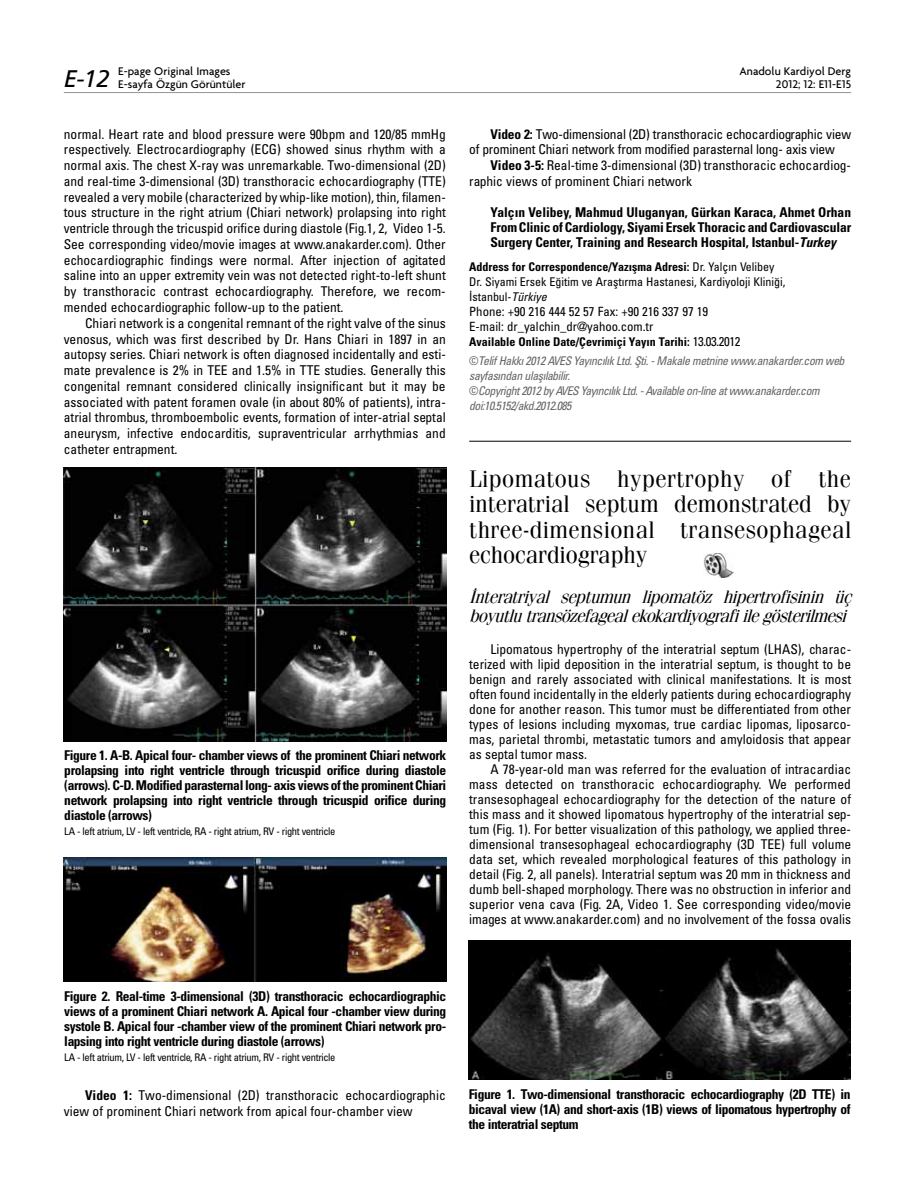
<style>
.page{position:relative;width:915px;height:1191px;background:#fff}
.page>*{position:absolute;margin:0;border:0;box-sizing:border-box;transform-origin:0 0}
.t1{font:24px/25.5px "Fenice Tr";letter-spacing:.02em;color:#000;text-align:justify}
.t2{font:24px "Frutiger Italic Tr";color:#000}
.t3{font:italic 18px/19.5px "Fenice Tr";color:#000}
.t4{font:13.5px/15.8px "Univers Condensed Tr";color:#000;text-align:justify}
.t5{font:13.5px/15px "Univers Cond Bd Tr";letter-spacing:-.03em;color:#000;text-align:justify}
.t6{font:12.75px/15px "Univers Condensed Tr";color:#000}
.t7{font:12px/15px "Univers Cond Ita Tr";letter-spacing:-.04em;color:#636466}
.t8{font:12px "Univers Cond Bd Tr";color:#000}
.t9{font:12px/15px "Univers Condensed Tr";color:#000}
.t10{font:500 12px/13.5px "Firma";color:#000}
.t11{font:10.5px "Univers Condensed Tr";letter-spacing:-.03em;color:#000}
.s1{font-family:"Univers Cond Bd Tr"}
.s2{font-family:"Univers Cond Bd Ita Tr"}
.s3{font-family:"Univers Condensed Tr"}
.s4{font-family:"Univers Cond Ita Tr"}
.s5{font-family:"Univers Condensed Tr";font-size:12.75px}
</style>
<div class="page">
<img style="left:704px;top:553px;width:29px;height:24px">
<img style="left:64px;top:468px;width:382px;height:273px">
<img style="left:468px;top:940px;width:382px;height:139px">
<img style="left:64px;top:857px;width:382px;height:125px">
<hr style="left:469px;top:441px;width:381px;height:1px;background:#000">
<hr style="left:64px;top:92px;width:786px;height:1px;background:#939598">
<p class="t10" style="left:118px;top:64px;width:129px">E-page Original Images<br>E-sayfa Özgün Görüntüler</p>
<p class="t10" style="left:739px;top:64px;width:113px">Anadolu Kardiyol Derg</p>
<h1 class="t2" style="left:64px;top:65px;width:47px">E-12</h1>
<p class="t10" style="left:775px;top:78px;width:77px">2012; 12: E11-E15</p>
<p class="t4" style="left:64px;top:126px;width:383px">normal. Heart rate and blood pressure were 90bpm and 120/85 mmHg respectively. Electrocardiography (ECG) showed sinus rhythm with a normal axis. The chest X-ray was unremarkable. Two-dimensional (2D) and real-time 3-dimensional (3D) transthoracic echocardiography (TTE) revealed a very mobile (characterized by whip-like motion), thin, filamen&shy;tous structure in the right atrium (Chiari network) prolapsing into right ventricle through the tricuspid orifice during diastole (Fig.1, 2, Video 1-5.<br>See corresponding video/movie images at www.anakarder.com). Other echocardiographic findings were normal. After injection of agitated saline into an upper extremity vein was not detected right-to-left shunt by transthoracic contrast echocardiography. Therefore, we recom&shy;mended echocardiographic follow-up to the patient.</p>
<p class="t4" style="left:64px;top:315px;width:383px;text-indent:21px">Chiari network is a congenital remnant of the right valve of the sinus venosus, which was first described by Dr. Hans Chiari in 1897 in an autopsy series. Chiari network is often diagnosed incidentally and esti&shy;mate prevalence is 2% in TEE and 1.5% in TTE studies. Generally this congenital remnant considered clinically insignificant but it may be associated with patent foramen ovale (in about 80% of patients), intra&shy;atrial thrombus, thromboembolic events, formation of inter-atrial septal aneurysm, infective endocarditis, supraventricular arrhythmias and catheter entrapment.</p>
<p class="t5" style="left:64px;top:748px;width:383px">Figure 1. A-B. Apical four- chamber views of the prominent Chiari network prolapsing into right ventricle through tricuspid orifice during diastole (arrows). C-D. Modified parasternal long- axis views of the prominent Chiari network prolapsing into right ventricle through tricuspid orifice during diastole (arrows)</p>
<p class="t11" style="left:64px;top:825px;width:272px">LA - left atrium, LV - left ventricle, RA - right atrium, RV - right ventricle</p>
<p class="t4" style="left:469px;top:126px;width:383px;text-indent:21px"><span class="s1">Video 2:</span> Two-dimensional (2D) transthoracic echocardiographic view of prominent Chiari network from modified parasternal long- axis view</p>
<p class="t4" style="left:469px;top:157px;width:383px;text-indent:21px"><span class="s1">Video 3-5:</span> Real-time 3-dimensional (3D) transthoracic echocardiog&shy;raphic views of prominent Chiari network</p>
<p class="t5" style="left:490px;top:204px;width:362px">Yalçın Velibey, Mahmud Uluganyan, Gürkan Karaca, Ahmet Orhan From Clinic of Cardiology, Siyami Ersek Thoracic and Cardiovascular Surgery Center, Training and Research Hospital, Istanbul-<span class="s2">Turkey</span></p>
<p class="t8" style="left:469px;top:259px;width:307px">Address for Correspondence/Yaz›şma Adresi: <span class="s3">Dr. Yalçın Velibey</span></p>
<p class="t9" style="left:469px;top:274px;width:318px">Dr. Siyami Ersek Eğitim ve Araştırma Hastanesi, Kardiyoloji Kliniği,<br>İstanbul-<span class="s4">Türkiye</span></p>
<p class="t6" style="left:469px;top:304px;width:240px">Phone: +90 216 444 52 57 Fax: +90 216 337 97 19<br>E-mail: dr_yalchin_dr@yahoo.com.tr</p>
<p class="t8" style="left:469px;top:334px;width:272px">Available Online Date/Çevrimiçi Yayın Tarihi: <span class="s5">13.03.2012</span></p>
<p class="t7" style="left:469px;top:353px;width:377px"><span class="s3">©</span>Telif Hakk› 2012 AVES Yay›nc›l›k Ltd. Şti. - Makale metnine www.anakarder.com web sayfas›ndan ulaş›labilir.<br><span class="s3">©</span>Copyright 2012 by AVES Yay›nc›l›k Ltd. - Available on-line at www.anakarder.com doi:10.5152/akd.2012.085</p>
<h1 class="t1" style="left:469px;top:466px;width:383px">Lipomatous hypertrophy of the interatrial septum demonstrated by three-dimensional transesophageal echocardiography</h1>
<h2 class="t3" style="left:469px;top:586px;width:389px">İnteratriyal septumun lipomatöz hipertrofisinin üç boyutlutransözefagealekokardiyografiilegösterilmesi</h2>
<p class="t4" style="left:469px;top:641px;width:383px;line-height:15px;text-indent:21px">Lipomatous hypertrophy of the interatrial septum (LHAS), charac&shy;terized with lipid deposition in the interatrial septum, is thought to be benign and rarely associated with clinical manifestations. It is most often found incidentally in the elderly patients during echocardiography done for another reason. This tumor must be differentiated from other types of lesions including myxomas, true cardiac lipomas, liposarco&shy;mas, parietal thrombi, metastatic tumors and amyloidosis that appear as septal tumor mass.</p>
<p class="t4" style="left:469px;top:761px;width:383px;line-height:15px;text-indent:21px">A 78-year-old man was referred for the evaluation of intracardiac mass detected on transthoracic echocardiography. We performed transesophageal echocardiography for the detection of the nature of this mass and it showed lipomatous hypertrophy of the interatrial sep&shy;tum (Fig. 1). For better visualization of this pathology, we applied three&shy;dimensional transesophageal echocardiography (3D TEE) full volume data set, which revealed morphological features of this pathology in detail (Fig. 2, all panels). Interatrial septum was 20 mm in thickness and dumb bell-shaped morphology. There was no obstruction in inferior and superior vena cava (Fig. 2A, Video 1. See corresponding video/movie images at www.anakarder.com) and no involvement of the fossa ovalis</p>
<p class="t5" style="left:64px;top:988px;width:383px">Figure 2. Real-time 3-dimensional (3D) transthoracic echocardiographic views of a prominent Chiari network A. Apical four -chamber view during systole B. Apical four -chamber view of the prominent Chiari network pro&shy;lapsing into right ventricle during diastole (arrows)</p>
<p class="t11" style="left:64px;top:1050px;width:272px">LA - left atrium, LV - left ventricle, RA - right atrium, RV - right ventricle</p>
<p class="t4" style="left:64px;top:1086px;width:383px;text-indent:21px"><span class="s1">Video 1:</span> Two-dimensional (2D) transthoracic echocardiographic view of prominent Chiari network from apical four-chamber view</p>
<p class="t5" style="left:468px;top:1086px;width:383px">Figure 1. Two-dimensional transthoracic echocardiography (2D TTE) in bicaval view (1A) and short-axis (1B) views of lipomatous hypertrophy of the interatrial septum</p>
</div>
